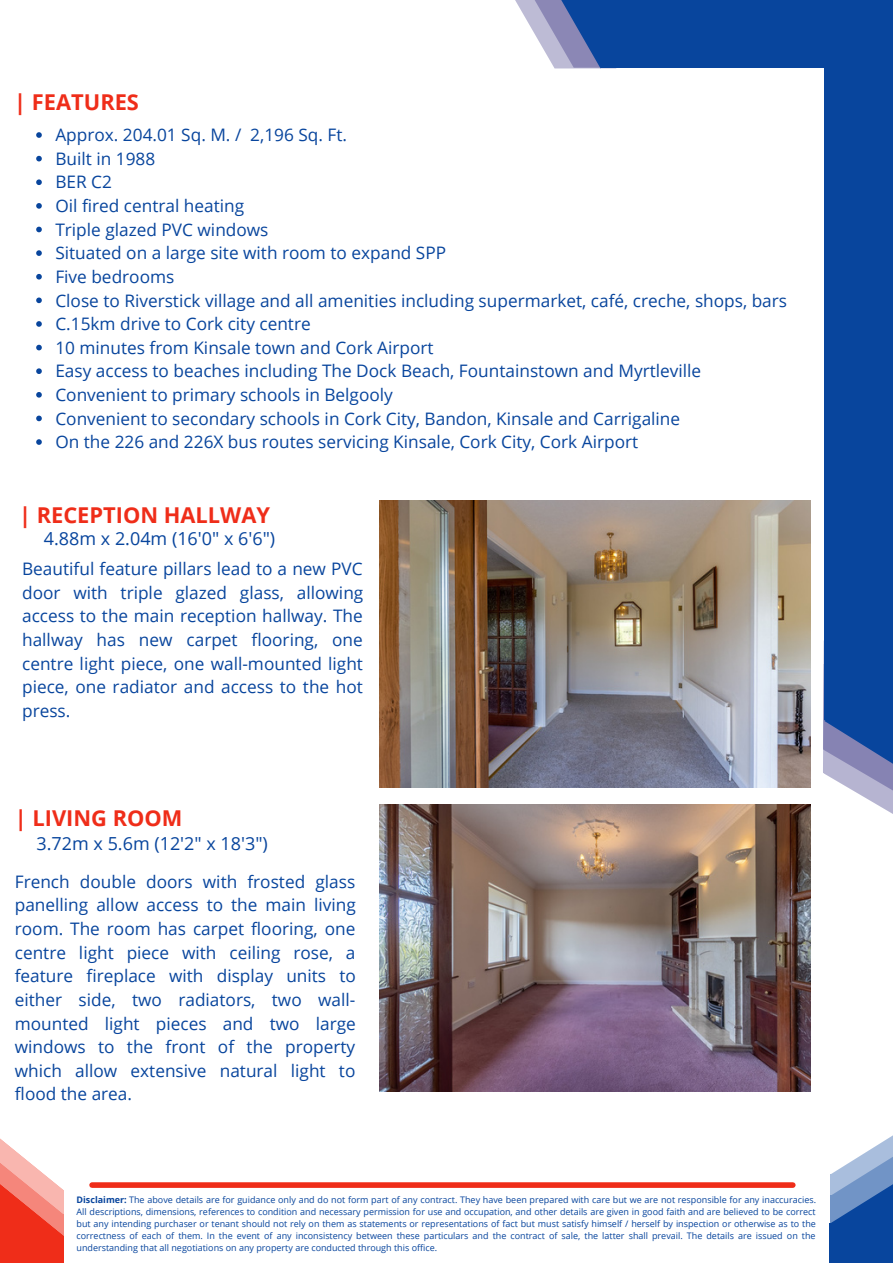
<style>
.page{position:relative;width:893px;height:1264px;background:#fff}
.page>*{position:absolute;margin:0;border:0;box-sizing:border-box;transform-origin:0 0}
.t1{font:700 21.9px "Open Sans";color:#ef2d19}
.t2{font:18px "Open Sans";color:#08459d}
.t3{font:17.25px/23.5px "Open Sans";color:#08459d;text-align:justify}
.t4{font:9px/12px "Open Sans";color:#08459d;text-align:justify}
.s1{font-weight:700}
</style>
<div class="page">
<svg style="left:515px;top:0;width:13px;height:22px"></svg>
<svg style="left:528px;top:0;width:152px;height:68px;fill:#bdbbd5"></svg>
<div style="left:601px;top:0;width:291px;height:67px;background:#08459d"></div>
<div style="left:824px;top:1px;width:68px;height:719px;background:#08459d"></div>
<svg style="left:555px;top:0;width:91px;height:68px"></svg>
<svg style="left:823px;top:641px;width:69px;height:173px"></svg>
<div style="left:92px;top:1182px;width:700px;height:5px;background:#ef2d19"></div>
<div style="left:829px;top:1173px;width:63px;height:89px;background:#08459d"></div>
<svg style="left:830px;top:1136px;width:62px;height:87px"></svg>
<svg style="left:0;top:1138px;width:64px;height:124px"></svg>
<svg style="left:36px;top:132px;width:6px;height:6px"></svg>
<svg style="left:36px;top:156px;width:6px;height:5px"></svg>
<svg style="left:36px;top:179px;width:6px;height:6px"></svg>
<svg style="left:36px;top:203px;width:6px;height:6px"></svg>
<svg style="left:36px;top:227px;width:6px;height:5px"></svg>
<svg style="left:36px;top:250px;width:6px;height:6px"></svg>
<svg style="left:36px;top:274px;width:6px;height:5px"></svg>
<svg style="left:36px;top:297px;width:6px;height:6px"></svg>
<svg style="left:36px;top:321px;width:6px;height:6px"></svg>
<svg style="left:36px;top:345px;width:6px;height:5px"></svg>
<svg style="left:36px;top:368px;width:6px;height:6px"></svg>
<svg style="left:36px;top:392px;width:6px;height:5px"></svg>
<svg style="left:36px;top:415px;width:6px;height:6px"></svg>
<svg style="left:36px;top:439px;width:6px;height:6px"></svg>
<img style="left:379px;top:804px;width:431px;height:286px">
<img style="left:379px;top:500px;width:431px;height:287px">
<p class="t1" style="left:14px;top:87px;width:126px">| FEATURES</p>
<p class="t3" style="left:55px;top:123px;width:293px">Approx. 204.01 Sq. M. / 2,196 Sq. Ft.</p>
<p class="t3" style="left:55px;top:146px;width:101px">Built in 1988</p>
<p class="t3" style="left:55px;top:170px;width:58px">BER C2</p>
<p class="t3" style="left:55px;top:193px;width:190px">Oil fired central heating</p>
<p class="t3" style="left:55px;top:217px;width:215px">Triple glazed PVC windows</p>
<p class="t3" style="left:55px;top:241px;width:392px">Situated on a large site with room to expand SPP</p>
<p class="t3" style="left:55px;top:264px;width:120px">Five bedrooms</p>
<p class="t3" style="left:55px;top:288px;width:733px">Close to Riverstick village and all amenities including supermarket, café, creche, shops, bars</p>
<p class="t3" style="left:55px;top:312px;width:257px">C.15km drive to Cork city centre</p>
<p class="t3" style="left:55px;top:335px;width:380px">10 minutes from Kinsale town and Cork Airport</p>
<p class="t3" style="left:55px;top:359px;width:647px">Easy access to beaches including The Dock Beach, Fountainstown and Myrtleville</p>
<p class="t3" style="left:55px;top:382px;width:339px">Convenient to primary schools in Belgooly</p>
<p class="t3" style="left:55px;top:406px;width:626px">Convenient to secondary schools in Cork City, Bandon, Kinsale and Carrigaline</p>
<p class="t3" style="left:55px;top:430px;width:584px">On the 226 and 226X bus routes servicing Kinsale, Cork City, Cork Airport</p>
<p class="t1" style="left:19px;top:500px;width:252px">| RECEPTION HALLWAY</p>
<p class="t3" style="left:22px;top:556px;width:343px">Beautiful feature pillars lead to a new PVC door with triple glazed glass, allowing access to the main reception hallway. The hallway has new carpet flooring, one centre light piece, one wall-mounted light piece, one radiator and access to the hot press.</p>
<p class="t2" style="left:44px;top:526px;width:233px">4.88m x 2.04m (16'0" x 6'6")</p>
<p class="t1" style="left:15px;top:802px;width:169px">| LIVING ROOM</p>
<p class="t2" style="left:37px;top:830px;width:233px">3.72m x 5.6m (12'2" x 18'3")</p>
<p class="t3" style="left:15px;top:869px;width:342px">French double doors with frosted glass panelling allow access to the main living room. The room has carpet flooring, one centre light piece with ceiling rose, a feature fireplace with display units to either side, two radiators, two wall&shy;mounted light pieces and two large windows to the front of the property which allow extensive natural light to flood the area.</p>
<p class="t4" style="left:77px;top:1193px;width:741px"><span class="s1">Disclaimer:</span> The above details are for guidance only and do not form part of any contract. They have been prepared with care but we are not responsible for any inaccuracies.<br>All descriptions, dimensions, references to condition and necessary permission for use and occupation, and other details are given in good faith and are believed to be correct but any intending purchaser or tenant should not rely on them as statements or representations of fact but must satisfy himself / herself by inspection or otherwise as to the correctness of each of them. In the event of any inconsistency between these particulars and the contract of sale, the latter shall prevail. The details are issued on the understanding that all negotiations on any property are conducted through this office.</p>
</div>
